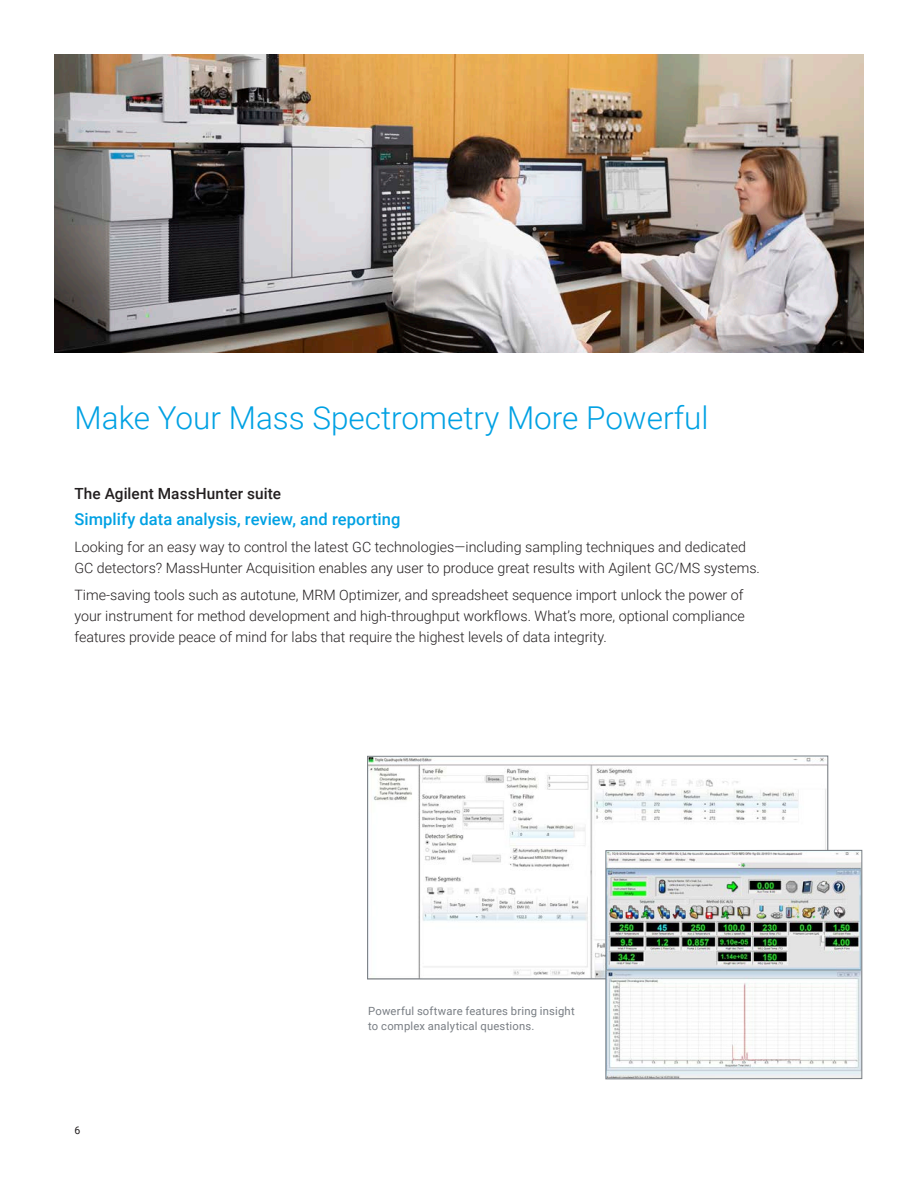
<style>
.page{position:relative;width:918px;height:1188px;background:#fff}
.page>*{position:absolute;margin:0;border:0;box-sizing:border-box;transform-origin:0 0}
.BROCHURE_int_head_bl{font:300 31.5px "Roboto";color:#00a1e3}
.BROCHURE_subhead_blu{font:500 16.5px "Roboto";letter-spacing:.005em;color:#00a1e3}
.BROCHURE_secondary_s{font:500 15.3px "Roboto";letter-spacing:.005em;color:#231f20}
.BROCHURE_text_black{font:300 14.25px/21px "Roboto";color:#231f20}
.BROCHURE_caption_gra{font:11.25px/15px "Roboto";letter-spacing:.015em;color:#787d83}
.t1{font:10.5px "Roboto";color:#231f20}
</style>
<div class="page">
<img style="left:54px;top:54px;width:810px;height:298px">
<img style="left:369px;top:758px;width:457px;height:219px">
<img style="left:608px;top:852px;width:252px;height:225px">
<div style="left:606px;top:850px;width:256px;height:229px;border:1px solid #787d83"></div>
<p class="BROCHURE_int_head_bl" style="left:75px;top:395px;width:636px">Make Your Mass Spectrometry More Powerful</p>
<p class="BROCHURE_secondary_s" style="left:74px;top:482px;width:208px">The Agilent MassHunter suite</p>
<p class="BROCHURE_subhead_blu" style="left:74px;top:508px;width:328px">Simplify data analysis, review, and reporting</p>
<p class="BROCHURE_text_black" style="left:74px;top:536px;width:687px">Looking for an easy way to control the latest GC technologies—including sampling techniques and dedicated<br>GC detectors? MassHunter Acquisition enables any user to produce great results with Agilent GC/MS systems.</p>
<p class="BROCHURE_text_black" style="left:74px;top:584px;width:672px;text-align:justify">Time-saving tools such as autotune, MRM Optimizer, and spreadsheet sequence import unlock the power of your instrument for method development and high-throughput workflows. What’s more, optional compliance features provide peace of mind for labs that require the highest levels of data integrity.</p>
<p class="t1" style="left:75px;top:1123px;width:7px">6</p>
<p class="BROCHURE_caption_gra" style="left:368px;top:1003px;width:208px">Powerful software features bring insight to complex analytical questions.</p>
</div>
